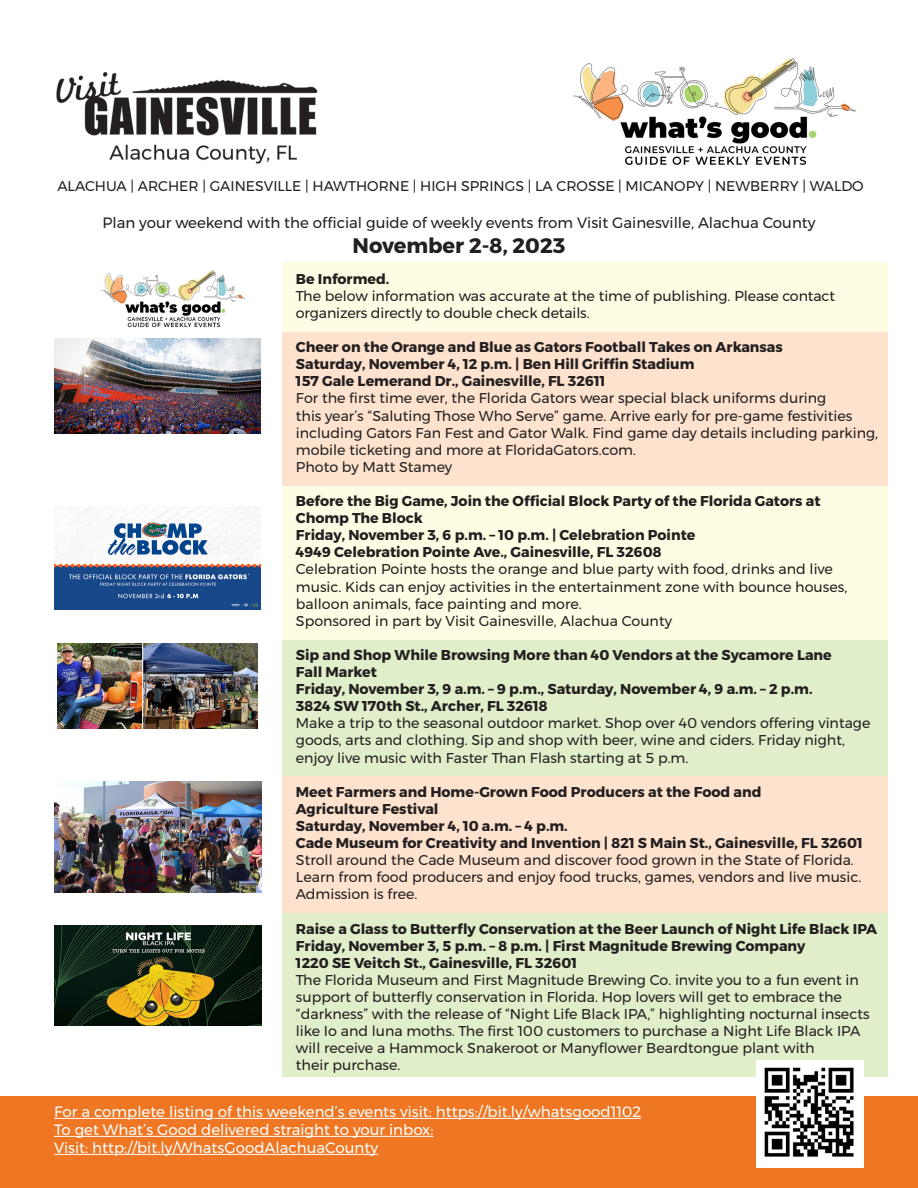
<style>
.page{position:relative;width:918px;height:1188px;background:#fff}
.page>*{position:absolute;margin:0;border:0;box-sizing:border-box;transform-origin:0 0}
.t1{font:700 21px "Montserrat";color:#231f20}
.t2{font:15px "Montserrat";color:#fff}
.t3{font:15px "Montserrat";color:#231f20}
.t4{font:14.25px/17.1px "Montserrat";color:#231f20}
.t5{font:700 14.25px/17.1px "Montserrat";color:#231f20}
.t6{font:14.1px "Montserrat";color:#231f20}
</style>
<div class="page">
<div style="left:282px;top:913px;width:606px;height:164px;background:#e0efca"></div>
<div style="left:282px;top:262px;width:606px;height:70px;background:#fffce4"></div>
<div style="left:0;top:1096px;width:918px;height:92px;background:#ef7622"></div>
<div style="left:282px;top:332px;width:606px;height:154px;background:#fde2cd"></div>
<div style="left:282px;top:775px;width:606px;height:138px;background:#fde2cd"></div>
<div style="left:282px;top:638px;width:606px;height:137px;background:#e0efca"></div>
<div style="left:282px;top:486px;width:606px;height:153px;background:#fffce4"></div>
<hr style="left:54px;top:1118px;width:587px;height:1px;background:#fff">
<hr style="left:54px;top:1136px;width:379px;height:1px;background:#fff">
<hr style="left:54px;top:1154px;width:324px;height:1px;background:#fff">
<div style="left:756px;top:1060px;width:108px;height:108px;background:#fff"></div>
<img style="left:764px;top:1067px;width:90px;height:90px">
<img style="left:101px;top:270px;width:145px;height:58px">
<img style="left:56px;top:72px;width:262px;height:92px">
<img style="left:573px;top:58px;width:283px;height:107px">
<img style="left:54px;top:782px;width:207px;height:111px">
<img style="left:54px;top:926px;width:207px;height:99px">
<img style="left:57px;top:643px;width:201px;height:86px">
<img style="left:54px;top:506px;width:207px;height:104px">
<img style="left:54px;top:338px;width:207px;height:96px">
<p class="t6" style="left:57px;top:176px;width:808px">ALACHUA | ARCHER | GAINESVILLE | HAWTHORNE | HIGH SPRINGS | LA CROSSE | MICANOPY | NEWBERRY | WALDO</p>
<p class="t3" style="left:102px;top:211px;width:715px">Plan your weekend with the official guide of weekly events from Visit Gainesville, Alachua County</p>
<p class="t1" style="left:353px;top:229px;width:214px">November 2-8, 2023</p>
<p class="t5" style="left:296px;top:270px;width:95px">Be Informed.</p>
<p class="t4" style="left:296px;top:287px;width:541px">The below information was accurate at the time of publishing. Please contact organizers directly to double check details.</p>
<p class="t5" style="left:296px;top:339px;width:488px">Cheer on the Orange and Blue as Gators Football Takes on Arkansas</p>
<p class="t5" style="left:296px;top:356px;width:400px">Saturday, November 4, 12 p.m. | Ben Hill Griffin Stadium</p>
<p class="t5" style="left:296px;top:373px;width:311px">157 Gale Lemerand Dr., Gainesville, FL 32611</p>
<p class="t4" style="left:296px;top:390px;width:584px">For the first time ever, the Florida Gators wear special black uniforms during<br>this year’s “Saluting Those Who Serve” game. Arrive early for pre-game festivities including Gators Fan Fest and Gator Walk. Find game day details including parking, mobile ticketing and more at FloridaGators.com.</p>
<p class="t4" style="left:296px;top:458px;width:158px">Photo by Matt Stamey</p>
<p class="t5" style="left:296px;top:493px;width:526px">Before the Big Game, Join the Official Block Party of the Florida Gators at<br>Chomp The Block</p>
<p class="t5" style="left:296px;top:527px;width:401px">Friday, November 3, 6 p.m. – 10 p.m. | Celebration Pointe</p>
<p class="t5" style="left:296px;top:544px;width:367px">4949 Celebration Pointe Ave., Gainesville, FL 32608</p>
<p class="t4" style="left:296px;top:561px;width:553px">Celebration Pointe hosts the orange and blue party with food, drinks and live music. Kids can enjoy activities in the entertainment zone with bounce houses, balloon animals, face painting and more.<br>Sponsored in part by Visit Gainesville, Alachua County</p>
<p class="t5" style="left:296px;top:646px;width:537px">Sip and Shop While Browsing More than 40 Vendors at the Sycamore Lane<br>Fall Market</p>
<p class="t5" style="left:296px;top:681px;width:518px">Friday, November 3, 9 a.m. – 9 p.m., Saturday, November 4, 9 a.m. – 2 p.m.</p>
<p class="t5" style="left:296px;top:698px;width:253px">3824 SW 170th St., Archer, FL 32618</p>
<p class="t4" style="left:296px;top:715px;width:576px">Make a trip to the seasonal outdoor market. Shop over 40 vendors offering vintage goods, arts and clothing. Sip and shop with beer, wine and ciders. Friday night, enjoy live music with Faster Than Flash starting at 5 p.m.</p>
<p class="t5" style="left:296px;top:783px;width:467px">Meet Farmers and Home-Grown Food Producers at the Food and<br>Agriculture Festival</p>
<p class="t5" style="left:296px;top:817px;width:569px">Saturday, November 4, 10 a.m. – 4 p.m.<br>Cade Museum for Creativity and Invention | 821 S Main St., Gainesville, FL 32601</p>
<p class="t4" style="left:296px;top:851px;width:567px">Stroll around the Cade Museum and discover food grown in the State of Florida.<br>Learn from food producers and enjoy food trucks, games, vendors and live music.<br>Admission is free.</p>
<p class="t5" style="left:296px;top:920px;width:583px">Raise a Glass to Butterfly Conservation at the Beer Launch of Night Life Black IPA</p>
<p class="t5" style="left:296px;top:937px;width:511px">Friday, November 3, 5 p.m. – 8 p.m. | First Magnitude Brewing Company</p>
<p class="t5" style="left:296px;top:954px;width:283px">1220 SE Veitch St., Gainesville, FL 32601</p>
<p class="t4" style="left:296px;top:971px;width:575px">The Florida Museum and First Magnitude Brewing Co. invite you to a fun event in support of butterfly conservation in Florida. Hop lovers will get to embrace the “darkness” with the release of “Night Life Black IPA,” highlighting nocturnal insects like Io and luna moths. The first 100 customers to purchase a Night Life Black IPA will receive a Hammock Snakeroot or Manyflower Beardtongue plant with<br>their purchase.</p>
<p class="t2" style="left:54px;top:1100px;width:589px">For a complete listing of this weekend’s events visit: https://bit.ly/whatsgood1102</p>
<p class="t2" style="left:54px;top:1118px;width:381px">To get What’s Good delivered straight to your inbox:</p>
<p class="t2" style="left:54px;top:1136px;width:326px">Visit: http://bit.ly/WhatsGoodAlachuaCounty</p>
</div>
